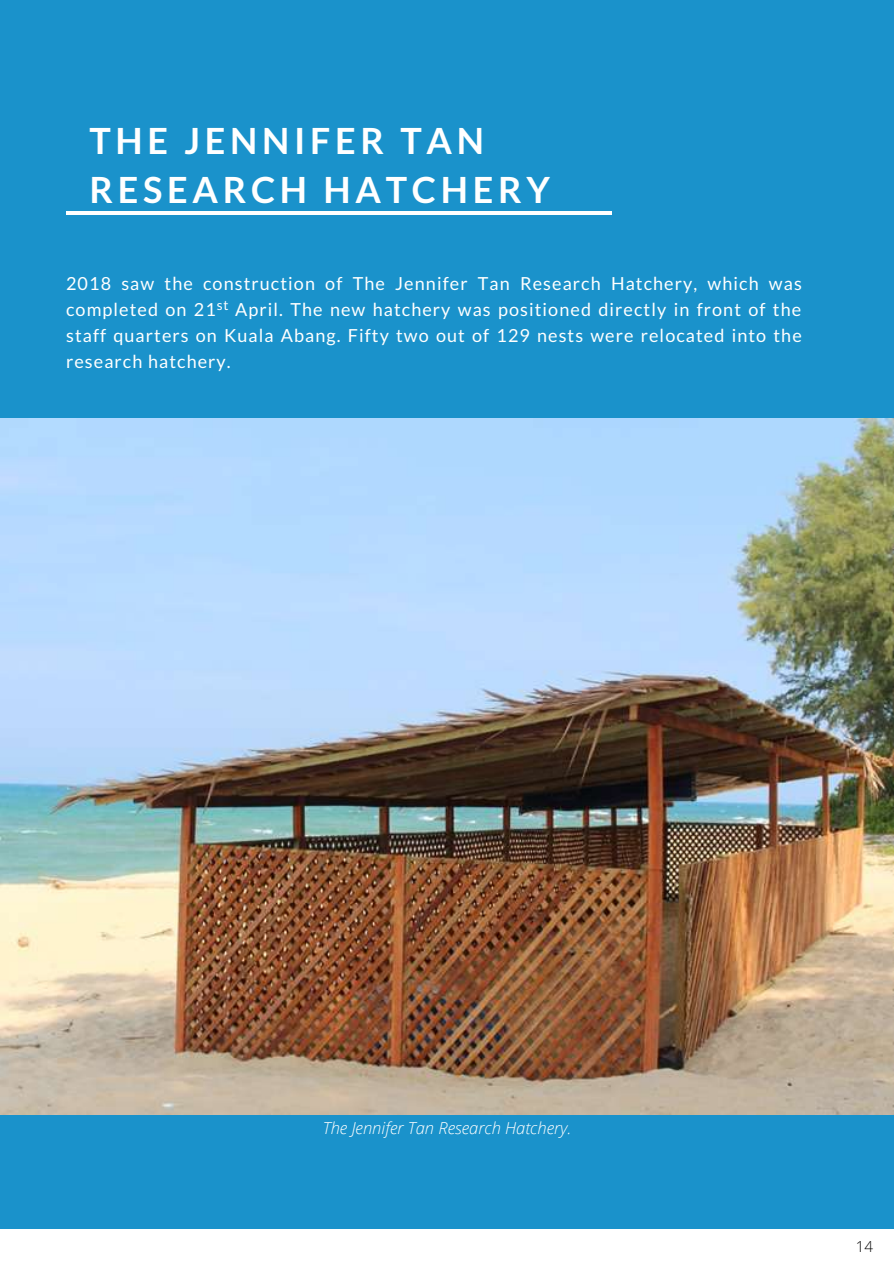
<style>
.page{position:relative;width:894px;height:1264px;background:#fff}
.page>*{position:absolute;margin:0;border:0;box-sizing:border-box;transform-origin:0 0}
.t1{font:700 36px/49.5px "Lato";letter-spacing:.13em;color:#fff}
.t2{font:18px/26px "Lato";letter-spacing:.06em;color:#fff;text-align:justify}
.t3{font:italic 300 16.5px "Open Sans";color:#fff}
.t4{font:300 15.15px "Open Sans";color:#000}
.t5{font:13.5px "Lato";color:#fff}
</style>
<div class="page">
<div style="left:0;top:0;width:893px;height:1263px;background:#1a92cb"></div>
<div style="left:0;top:1228px;width:893px;height:35px;background:#fff"></div>
<hr style="left:66px;top:211px;width:545px;height:3px;background:#fff">
<img style="left:0;top:418px;width:893px;height:696px">
<h1 class="t1" style="left:89px;top:115px;width:462px">THE JENNIFER TAN<br>RESEARCH HATCHERY</h1>
<p class="t2" style="left:66px;top:270px;width:737px">2018 saw the construction of The Jennifer Tan Research Hatchery, which was completed on 21 April. The new hatchery was positioned directly in front of the staff quarters on Kuala Abang. Fifty two out of 129 nests were relocated into the research hatchery.</p>
<p class="t5" style="left:217px;top:296px;width:13px">st</p>
<p class="t3" style="left:323px;top:1116px;width:250px">The Jennifer Tan Research Hatchery.</p>
<p class="t4" style="left:855px;top:1235px;width:19px">14</p>
</div>
